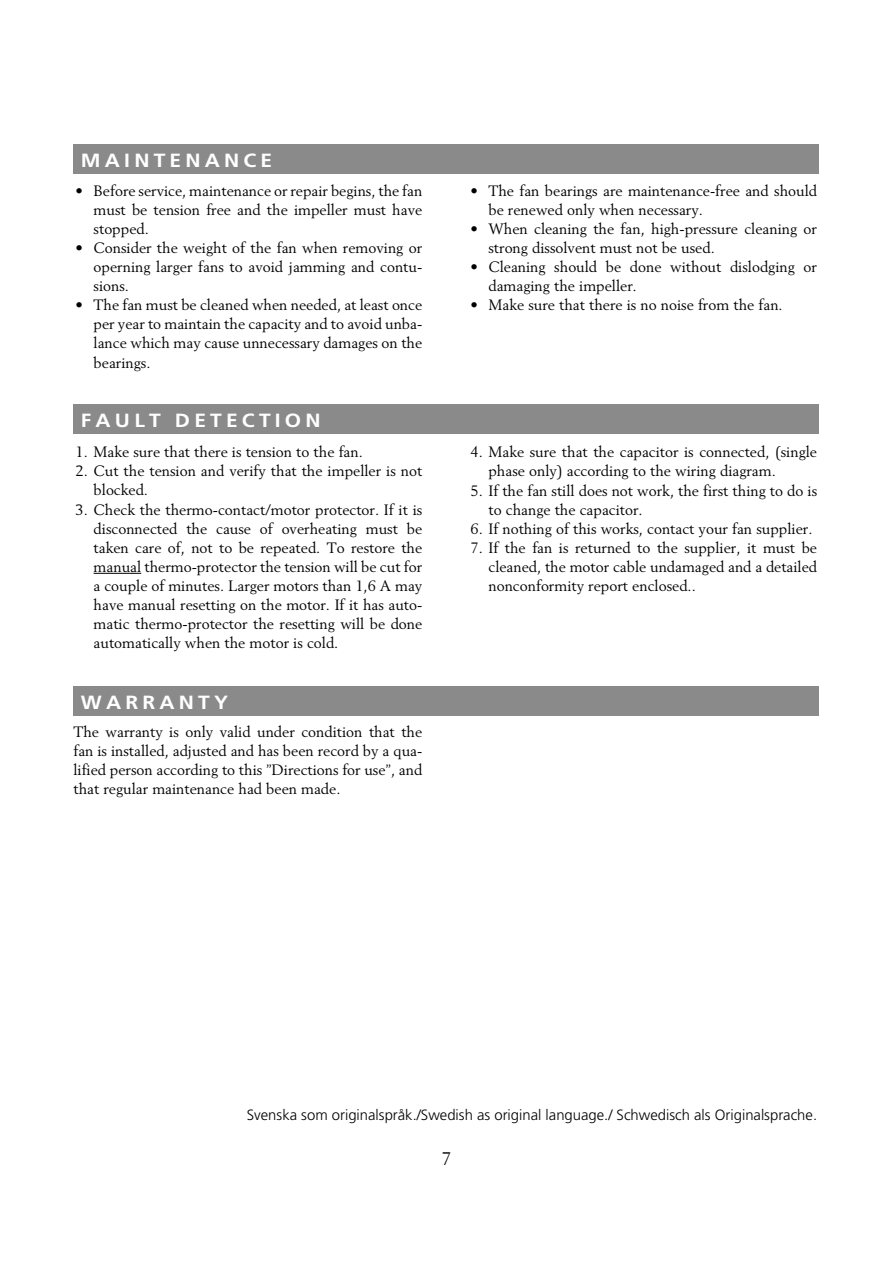
<style>
.page{position:relative;width:893px;height:1263px;background:#fff}
.page>*{position:absolute;margin:0;border:0;box-sizing:border-box;transform-origin:0 0}
.t1{font:700 19.05px "Frutiger LT Std";letter-spacing:.2em;color:#fff;scale:1.1 1}
.t2{font:18px "Berling LT Std";color:#000}
.t3{font:14.85px/19px "Berling LT Std";color:#000;text-align:justify}
.t4{font:300 14.85px "Frutiger LT Std";color:#000}
.s1{font-style:italic}
</style>
<div class="page">
<div style="left:73px;top:404px;width:746px;height:30px;background:#8a8a8a"></div>
<hr style="left:94px;top:573px;width:47px;height:1px;background:#000">
<div style="left:73px;top:686px;width:746px;height:29px;background:#8a8a8a"></div>
<div style="left:73px;top:144px;width:746px;height:30px;background:#8a8a8a"></div>
<p class="t1" style="left:81px;top:149px;width:175px">MAINTENANCE</p>
<p class="t3" style="left:94px;top:182px;width:330px;text-indent:-18px">• Before service, maintenance or repair begins, the fan must be tension free and the impeller must have stopped.</p>
<p class="t3" style="left:94px;top:240px;width:330px;text-indent:-18px">• Consider the weight of the fan when removing or operning larger fans to avoid jamming and contu&shy;sions.</p>
<p class="t3" style="left:94px;top:297px;width:330px;text-indent:-18px">• The fan must be cleaned when needed, at least once per year to maintain the capacity and to avoid unba&shy;lance which may cause unnecessary damages on the bearings.</p>
<p class="t1" style="left:81px;top:409px;width:219px">FAULT DETECTION</p>
<p class="t3" style="left:76px;top:444px;width:289px">1. Make sure that there is tension to the fan.</p>
<p class="t3" style="left:94px;top:463px;width:330px;text-indent:-18px">2. Cut the tension and verify that the impeller is not blocked.</p>
<p class="t3" style="left:94px;top:501px;width:330px;text-indent:-18px">3. Check the thermo-contact/motor protector. If it is disconnected the cause of overheating must be taken care of, not to be repeated. To restore the manual thermo-protector the tension will be cut for a couple of minutes. Larger motors than 1,6 A may have manual resetting on the motor. If it has auto&shy;matic thermo-protector the resetting will be done automatically when the motor is cold.</p>
<p class="t1" style="left:81px;top:691px;width:135px">WARRANTY</p>
<p class="t3" style="left:73px;top:723px;width:350px">The warranty is only valid under condition that the fan is installed, adjusted and has been record by a qua&shy;lified person according to this ”Directions for use”, and that regular maintenance had been made.</p>
<p class="t3" style="left:488px;top:182px;width:330px;text-indent:-18px">• The fan bearings are maintenance-free and should be renewed only when necessary.</p>
<p class="t3" style="left:488px;top:220px;width:330px;text-indent:-18px">• When cleaning the fan, high-pressure cleaning or strong dissolvent must not be used.</p>
<p class="t3" style="left:488px;top:259px;width:330px;text-indent:-18px">• Cleaning should be done without dislodging or damaging the impeller<span class="s1">.</span></p>
<p class="t3" style="left:470px;top:297px;width:314px">• Make sure that there is no noise from the fan.</p>
<p class="t3" style="left:488px;top:444px;width:330px;text-indent:-18px">4. Make sure that the capacitor is connected, (single phase only) according to the wiring diagram.</p>
<p class="t3" style="left:488px;top:482px;width:330px;text-indent:-18px">5. If the fan still does not work, the first thing to do is to change the capacitor.</p>
<p class="t3" style="left:470px;top:520px;width:343px">6. If nothing of this works, contact your fan supplier.</p>
<p class="t3" style="left:488px;top:539px;width:330px;text-indent:-18px">7. If the fan is returned to the supplier, it must be cleaned, the motor cable undamaged and a detailed nonconformity report enclosed..</p>
<p class="t4" style="left:247px;top:1108px;width:572px">Svenska som originalspråk./Swedish as original language./ Schwedisch als Originalsprache.</p>
<p class="t2" style="left:441px;top:1151px;width:12px">7</p>
</div>
